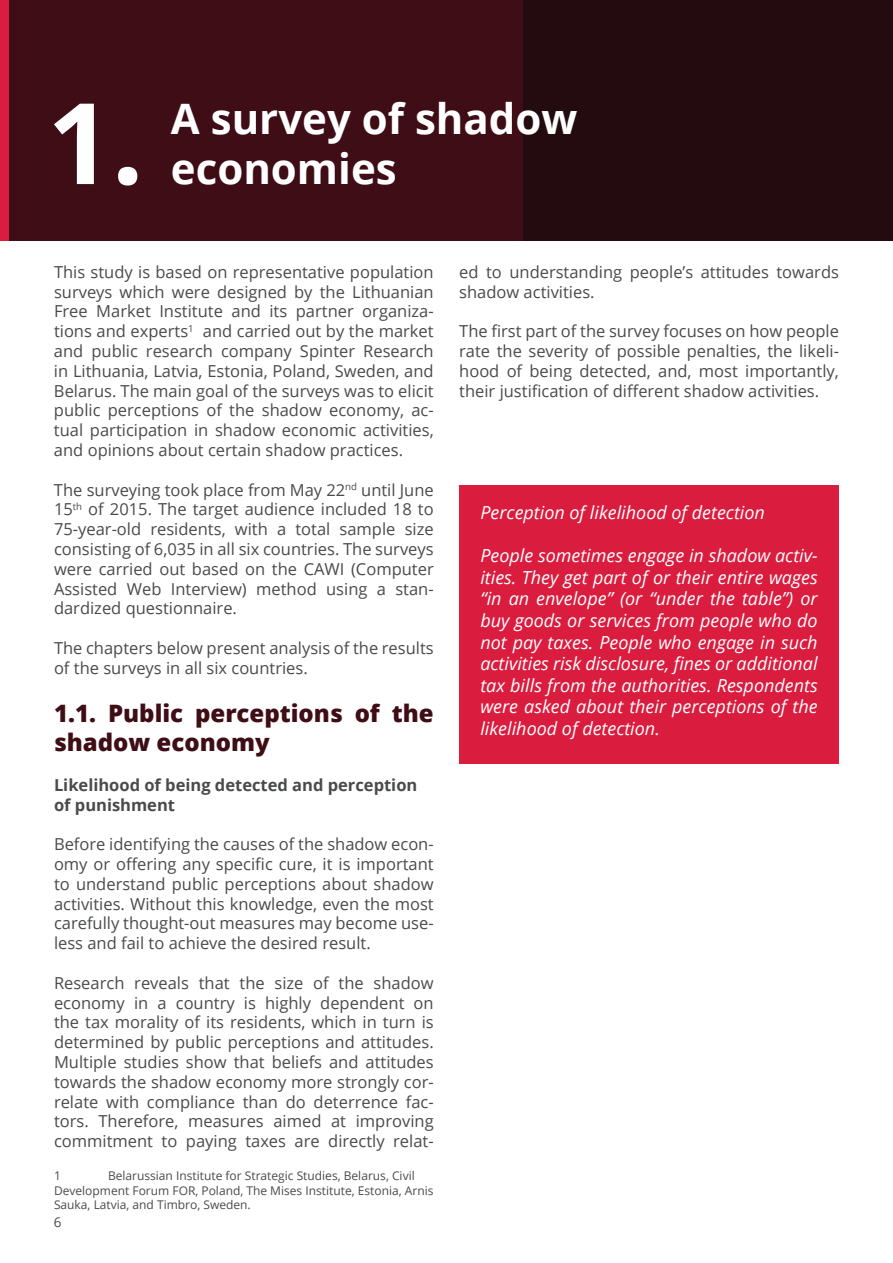
<style>
.page{position:relative;width:893px;height:1263px;background:#fff}
.page>*{position:absolute;margin:0;border:0;box-sizing:border-box;transform-origin:0 0}
.t1{font:700 112.65px "Open Sans";color:#fff}
.t2{font:700 42px/50.4px "Open Sans";color:#fff}
.t3{font:800 24px/28.8px "Open Sans";color:#3f0d16}
.t4{font:italic 18px/21.6px "Open Sans";color:#fff;text-align:justify}
.t5{font:16.5px/19.8px "Open Sans";color:#494a4b;text-align:justify}
.t6{font:700 16.5px/19.8px "Open Sans";color:#494a4b}
.t7{font:13.5px "Open Sans";color:#494a4b}
.t8{font:12px/14.4px "Open Sans";color:#494a4b}
</style>
<div class="page">
<div style="left:0;top:0;width:523px;height:240px;background:#3f0d16"></div>
<div style="left:523px;top:0;width:370px;height:240px;background:#230b10"></div>
<div style="left:459px;top:485px;width:380px;height:278px;background:#da1d3f"></div>
<div style="left:0;top:0;width:9px;height:240px;background:#da1d3f"></div>
<h1 class="t1" style="left:47px;top:64px;width:98px">1.</h1>
<h2 class="t2" style="left:171px;top:92px;width:408px">A survey of shadow economies</h2>
<p class="t5" style="left:54px;top:261px;width:381px">This study is based on representative population surveys which were designed by the Lithuanian Free Market Institute and its partner organiza&shy;tions and experts<sup>1</sup> and carried out by the market and public research company Spinter Research in Lithuania, Latvia, Estonia, Poland, Sweden, and Belarus. The main goal of the surveys was to elicit public perceptions of the shadow economy, ac&shy;tual participation in shadow economic activities, and opinions about certain shadow practices.</p>
<p class="t5" style="left:54px;top:479px;width:381px">The surveying took place from May 22<sup>nd</sup> until June 15<sup>th</sup> of 2015. The target audience included 18 to 75-year-old residents, with a total sample size consisting of 6,035 in all six countries. The surveys were carried out based on the CAWI (Computer Assisted Web Interview) method using a stan&shy;dardized questionnaire.</p>
<p class="t5" style="left:54px;top:638px;width:381px">The chapters below present analysis of the results of the surveys in all six countries.</p>
<h3 class="t3" style="left:54px;top:698px;width:381px">1.1. Public perceptions of the shadow economy</h3>
<p class="t6" style="left:54px;top:774px;width:365px">Likelihood of being detected and perception of punishment</p>
<p class="t5" style="left:54px;top:834px;width:381px">Before identifying the causes of the shadow econ&shy;omy or offering any specific cure, it is important to understand public perceptions about shadow activities. Without this knowledge, even the most carefully thought-out measures may become use&shy;less and fail to achieve the desired result.</p>
<p class="t5" style="left:54px;top:972px;width:381px">Research reveals that the size of the shadow economy in a country is highly dependent on the tax morality of its residents, which in turn is determined by public perceptions and attitudes.<br>Multiple studies show that beliefs and attitudes towards the shadow economy more strongly cor&shy;relate with compliance than do deterrence fac&shy;tors. Therefore, measures aimed at improving commitment to paying taxes are directly relat-</p>
<p class="t8" style="left:54px;top:1168px;width:8px">1</p>
<p class="t8" style="left:54px;top:1168px;width:381px;text-indent:54px">Belarussian Institute for Strategic Studies, Belarus, Civil<br>Development Forum FOR, Poland, The Mises Institute, Estonia, Arnis<br>Sauka, Latvia, and Timbro, Sweden.</p>
<p class="t7" style="left:54px;top:1213px;width:9px">6</p>
<p class="t5" style="left:459px;top:261px;width:381px">ed to understanding people’s attitudes towards shadow activities.</p>
<p class="t5" style="left:459px;top:321px;width:381px">The first part of the survey focuses on how people rate the severity of possible penalties, the likeli&shy;hood of being detected, and, most importantly, their justification of different shadow activities.</p>
<p class="t4" style="left:480px;top:501px;width:286px">Perception of likelihood of detection</p>
<p class="t4" style="left:480px;top:544px;width:339px">People sometimes engage in shadow activ&shy;ities. They get part of or their entire wages “in an envelope” (or “under the table”) or buy goods or services from people who do not pay taxes. People who engage in such activities risk disclosure, fines or additional tax bills from the authorities. Respondents were asked about their perceptions of the likelihood of detection.</p>
</div>
